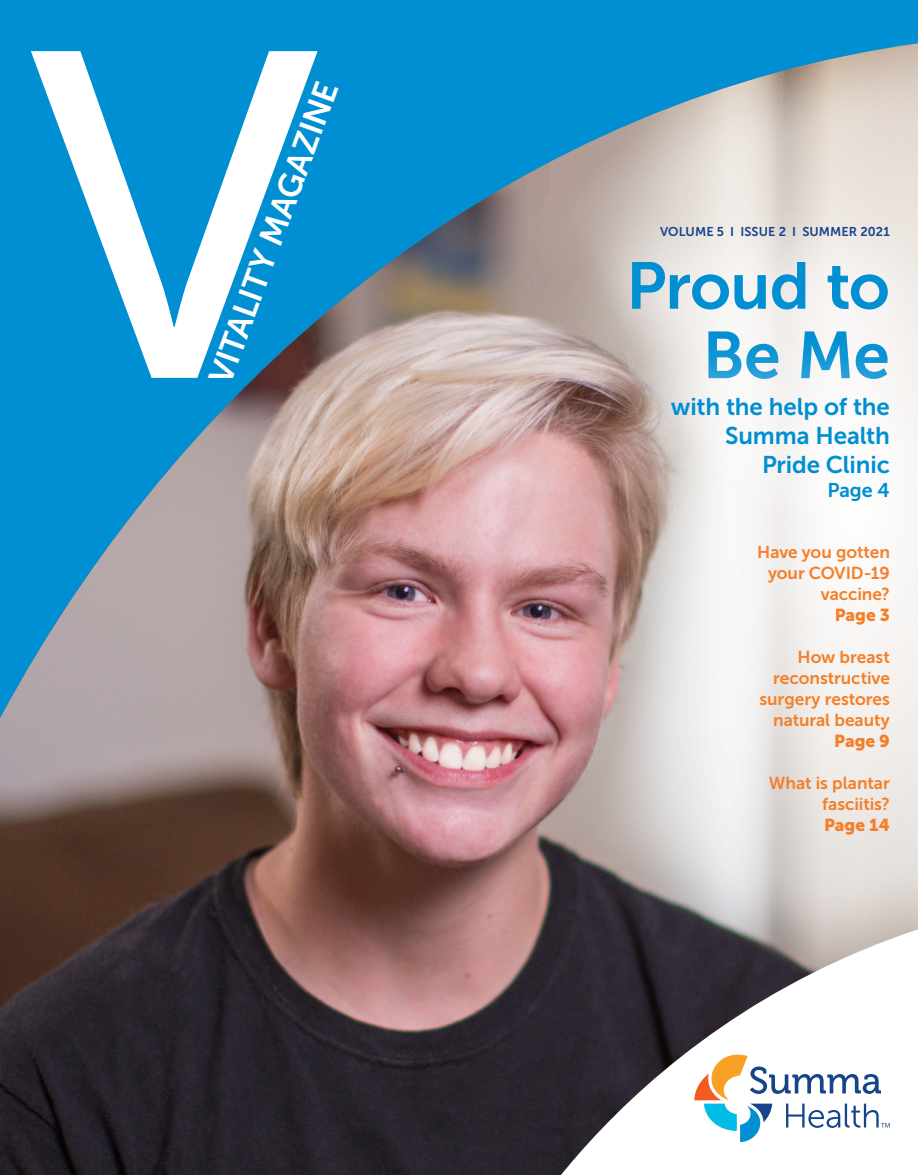
<style>
.page{position:relative;width:918px;height:1175px;background:#fff}
.page>*{position:absolute;margin:0;border:0;box-sizing:border-box;transform-origin:0 0}
.Cover_Title_100_100{font:462.45px "Museo Sans 500";color:#fff}
.Headline_700_21_24{font:65.85px/69.4px "Museo Sans 700";letter-spacing:-.015em;color:#008fd2;text-align:right}
.Body_copy_300_8_5_12{font:33.3px "Museo Sans 700";color:#fff}
.Body_copy_sub-head_7{font:24.15px/29px "Museo Sans 700";letter-spacing:-.005em;color:#008fd2;text-align:right}
.Body_copy_sub-head_7-2{font:19.8px "Museo Sans 700";color:#008fd2}
.Body_copy_300_8_5_12-2{font:17.25px/21px "Museo Sans 700";color:#f47f28;text-align:right}
.Body_copy_300_8_5_12-3{font:17.25px "Museo Sans 900";color:#f47f28}
.Body_copy_300_8_5_12-4{font:12.75px "Museo Sans 700";letter-spacing:.01em;color:#15448b}
</style>
<div class="page">
<div style="left:0;top:0;width:918px;height:1174px;background:#008fd2"></div>
<img style="left:0;top:162px;width:549px;height:1012px">
<svg style="left:498px;top:920px;width:420px;height:254px;background:#908c91"></svg>
<svg style="left:694px;top:1054px;width:196px;height:87px;background:#d4dce0"></svg>
<svg style="left:549px;top:42px;width:369px;height:919px;background:#bcbec2"></svg>
<div style="left:563px;top:193px;width:355px;height:254px;background:#fff;opacity:.45"></div>
<div style="left:604px;top:328px;width:314px;height:240px;background:#fff;opacity:.45"></div>
<p class="Cover_Title_100_100" style="left:28px;top:-35px;width:294px">V</p>
<p class="Body_copy_300_8_5_12" style="left:202px;top:375px;width:320px;rotate:-70deg">VITALITY MAGAZINE</p>
<p class="Body_copy_300_8_5_12-4" style="left:660px;top:225px;width:231px">VOLUME 5 I ISSUE 2 I SUMMER 2021</p>
<p class="Headline_700_21_24" style="left:626px;top:251px;width:265px">Proud to<br>Be Me</p>
<p class="Body_copy_sub-head_7" style="left:671px;top:392px;width:221px">with the help of the<br>Summa Health<br>Pride Clinic</p>
<p class="Body_copy_sub-head_7-2" style="left:827px;top:479px;width:64px">Page 4</p>
<p class="Body_copy_300_8_5_12-2" style="left:757px;top:542px;width:134px">Have you gotten your COVID-19 vaccine?</p>
<p class="Body_copy_300_8_5_12-3" style="left:835px;top:605px;width:57px">Page 3</p>
<p class="Body_copy_300_8_5_12-2" style="left:759px;top:647px;width:132px">How breast reconstructive surgery restores natural beauty</p>
<p class="Body_copy_300_8_5_12-3" style="left:834px;top:731px;width:57px">Page 9</p>
<p class="Body_copy_300_8_5_12-2" style="left:769px;top:773px;width:122px">What is plantar fasciitis?</p>
<p class="Body_copy_300_8_5_12-3" style="left:824px;top:815px;width:67px">Page 14</p>
</div>
